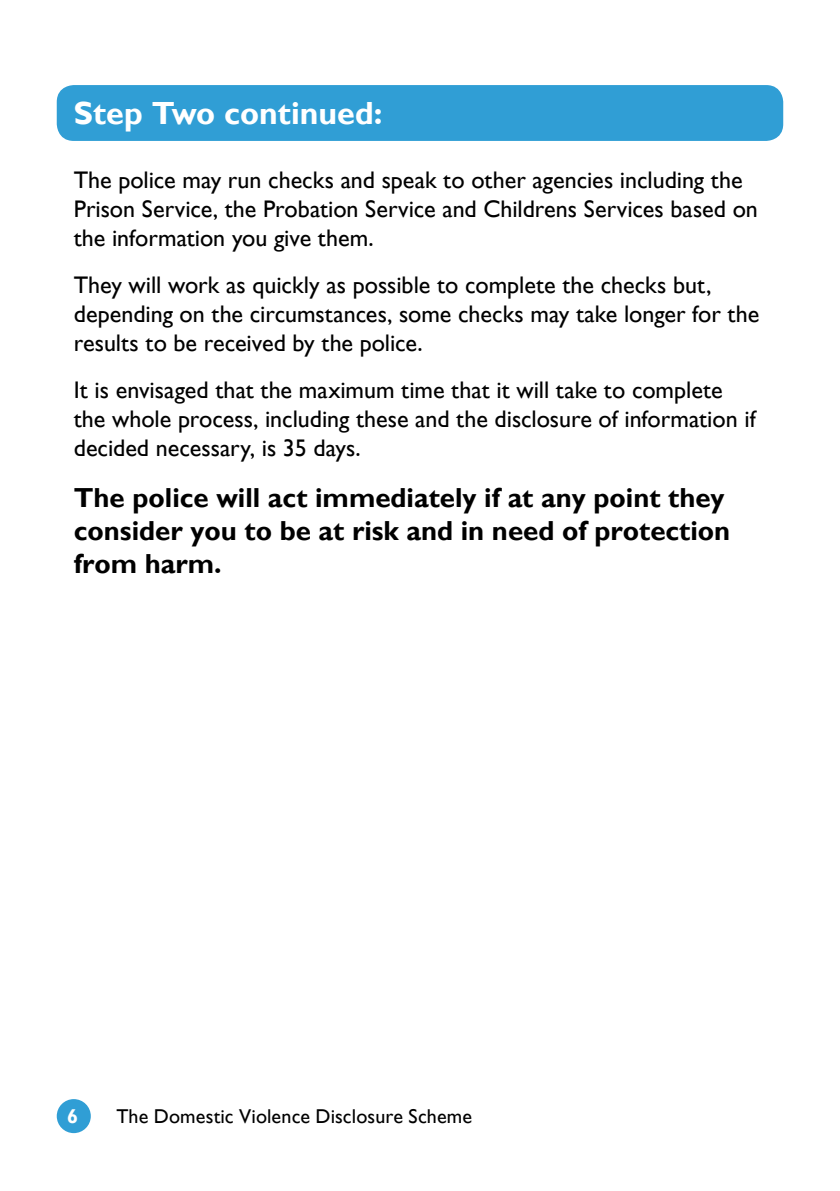
<style>
.page{position:relative;width:840px;height:1191px;background:#fff}
.page>*{position:absolute;margin:0;border:0;box-sizing:border-box;transform-origin:0 0}
.t1{font:700 32px "Gill Sans";color:#fff}
.t2{font:700 27.6px/33px "Gill Sans";color:#000}
.t3{font:24px/28.8px "Gill Sans";color:#000}
.t4{font:20px "Gill Sans";letter-spacing:.005em;color:#000}
.t5{font:700 20px "Gill Sans";color:#fff}
</style>
<div class="page">
<div style="left:57px;top:1099px;width:34px;height:34px;background:#309ed5;border-radius:50%"></div>
<div style="left:57px;top:85px;width:725px;height:56px;background:#309ed5;border-radius:17px"></div>
<h1 class="t1" style="left:74px;top:94px;width:310px">Step Two continued:</h1>
<p class="t3" style="left:74px;top:166px;width:685px">The police may run checks and speak to other agencies including the<br>Prison Service, the Probation Service and Childrens Services based on the information you give them.</p>
<p class="t3" style="left:74px;top:271px;width:686px">They will work as quickly as possible to complete the checks but, depending on the circumstances, some checks may take longer for the results to be received by the police.</p>
<p class="t3" style="left:74px;top:375px;width:683px">It is envisaged that the maximum time that it will take to complete the whole process, including these and the disclosure of information if decided necessary, is 35 days.</p>
<p class="t2" style="left:74px;top:481px;width:657px">The police will act immediately if at any point they consider you to be at risk and in need of protection from harm.</p>
<p class="t5" style="left:67px;top:1104px;width:13px">6</p>
<p class="t4" style="left:116px;top:1104px;width:357px">The Domestic Violence Disclosure Scheme</p>
</div>
